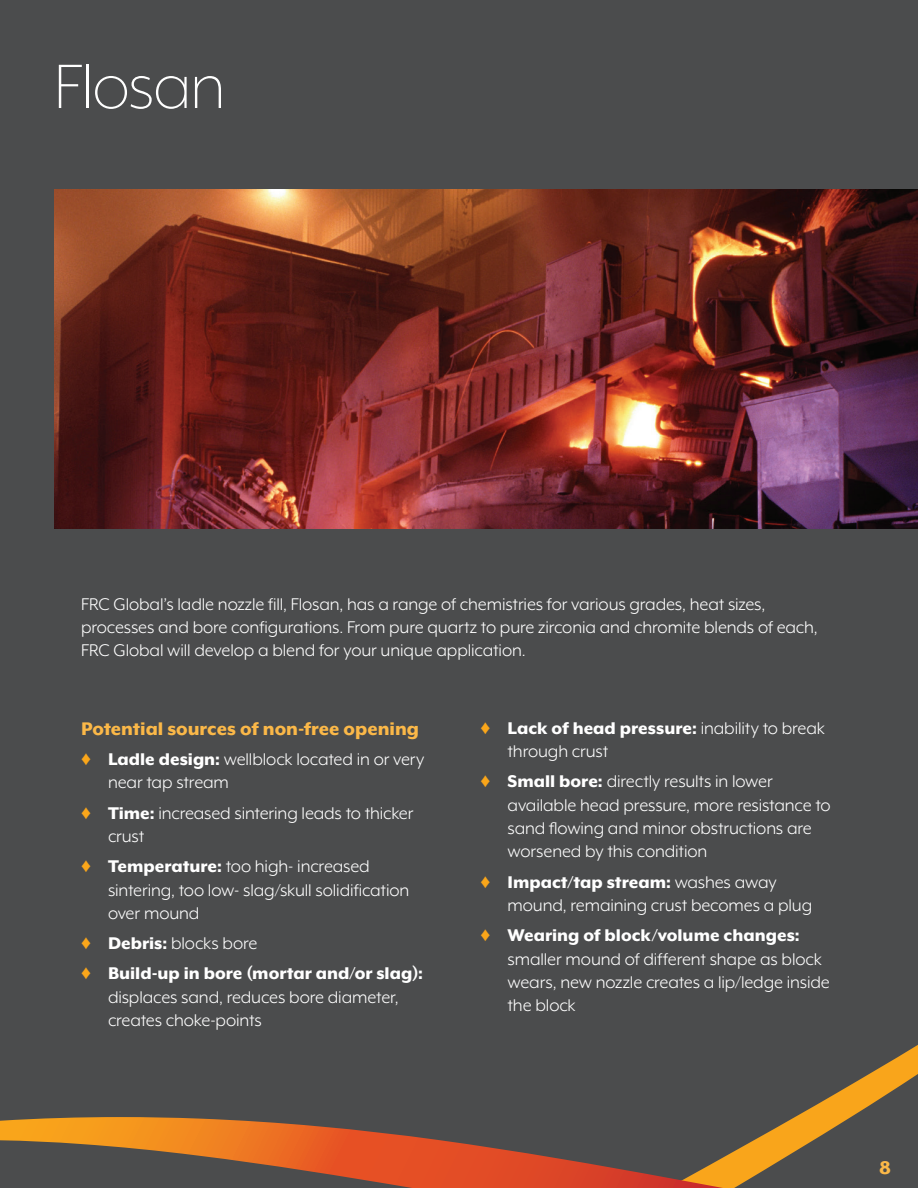
<style>
.page{position:relative;width:918px;height:1188px;background:#fff}
.page>*{position:absolute;margin:0;border:0;box-sizing:border-box;transform-origin:0 0}
.Page_product_header{font:300 72px "Mr Eaves XL Mod OT";letter-spacing:-.015em;color:#fff}
.Subheading_yellow{font:800 21px "Mr Eaves XL Mod OT";color:#fbb848}
.Body_text_white{font:19.5px/23.4px "Mr Eaves XL Mod OT";letter-spacing:-.005em;color:#fff}
.s1{font-family:"Arial";font-weight:900;color:#faa61a}
.s2{font-weight:800}
</style>
<div class="page">
<div style="left:1px;top:0;width:917px;height:1188px;background:#4b4c4d"></div>
<svg style="left:723px;top:1045px;width:195px;height:143px"></svg>
<svg style="left:0;top:1117px;width:723px;height:71px"></svg>
<img style="left:54px;top:189px;width:864px;height:340px">
<p class="Page_product_header" style="left:54px;top:50px;width:173px">Flosan</p>
<p class="Body_text_white" style="left:81px;top:592px;width:738px">FRC Global’s ladle nozzle fill, Flosan, has a range of chemistries for various grades, heat sizes, processes and bore configurations. From pure quartz to pure zirconia and chromite blends of each,<br>FRC Global will develop a blend for your unique application.</p>
<p class="Subheading_yellow" style="left:81px;top:718px;width:340px">Potential sources of non-free opening</p>
<p class="Body_text_white" style="left:108px;top:747px;width:318px;text-indent:-27px"><span class="s1">♦</span> <span class="s2">Ladle design:</span> wellblock located in or very near tap stream</p>
<p class="Body_text_white" style="left:108px;top:801px;width:307px;text-indent:-27px"><span class="s1">♦</span> <span class="s2">Time:</span> increased sintering leads to thicker crust</p>
<p class="Body_text_white" style="left:108px;top:855px;width:303px;text-indent:-27px"><span class="s1">♦</span> <span class="s2">Temperature:</span> too high- increased sintering, too low- slag/skull solidification over mound</p>
<p class="Body_text_white" style="left:81px;top:932px;width:178px"><span class="s1">♦</span> <span class="s2">Debris:</span> blocks bore</p>
<p class="Body_text_white" style="left:108px;top:962px;width:317px;text-indent:-27px"><span class="s1">♦</span> <span class="s2">Build-up in bore (mortar and/or slag): </span>displaces sand, reduces bore diameter, creates choke-points</p>
<p class="Body_text_white" style="left:508px;top:716px;width:319px;text-indent:-27px"><span class="s1">♦</span> <span class="s2">Lack of head pressure:</span> inability to break through crust</p>
<p class="Body_text_white" style="left:508px;top:770px;width:325px;text-indent:-27px"><span class="s1">♦</span> <span class="s2">Small bore:</span> directly results in lower available head pressure, more resistance to sand flowing and minor obstructions are worsened by this condition</p>
<p class="Body_text_white" style="left:508px;top:870px;width:306px;text-indent:-27px"><span class="s1">♦</span> <span class="s2">Impact/tap stream:</span> washes away mound, remaining crust becomes a plug</p>
<p class="Body_text_white" style="left:508px;top:924px;width:324px;text-indent:-27px"><span class="s1">♦</span> <span class="s2">Wearing of block/volume changes: </span>smaller mound of different shape as block wears, new nozzle creates a lip/ledge inside the block</p>
<p class="Subheading_yellow" style="left:879px;top:1158px;width:13px">8</p>
</div>
